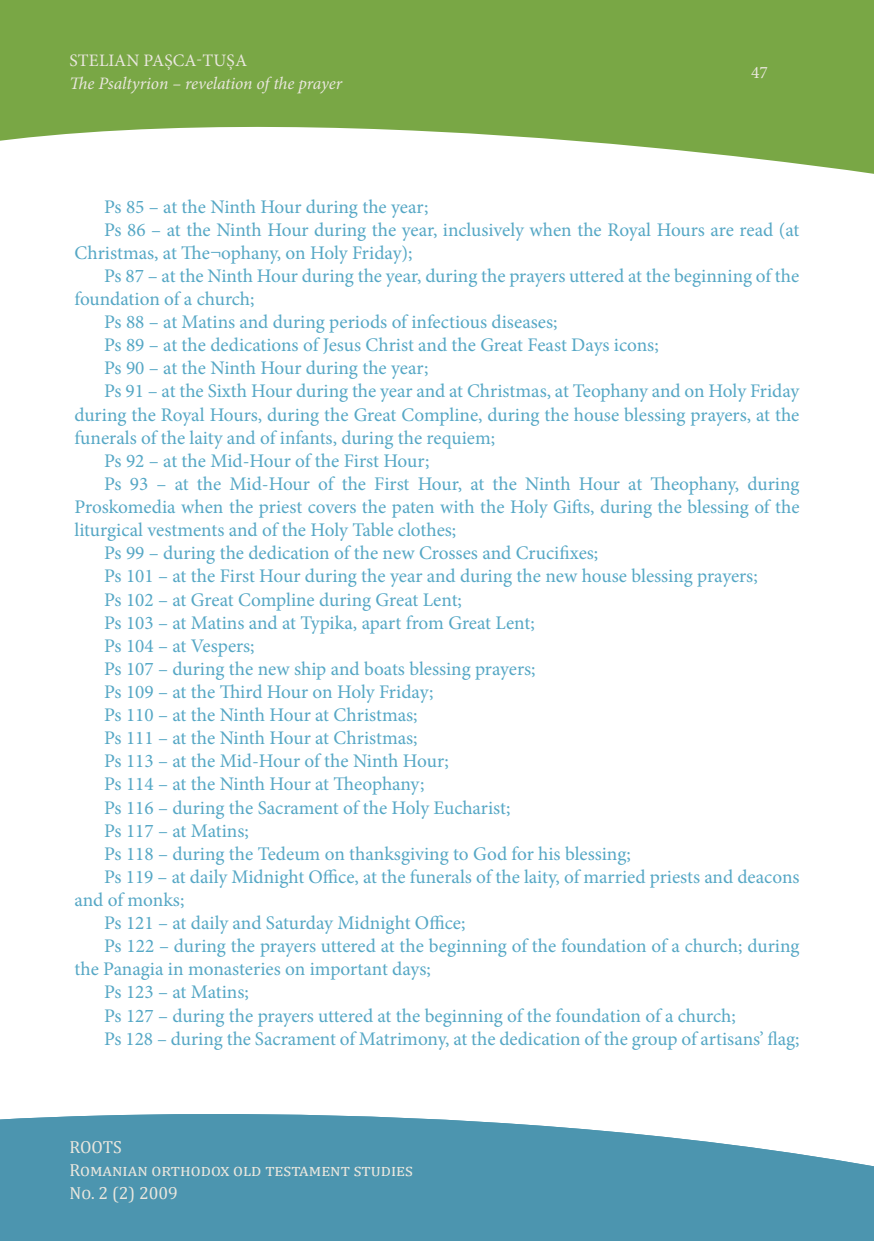
<style>
.page{position:relative;width:874px;height:1241px;background:#fff}
.page>*{position:absolute;margin:0;border:0;box-sizing:border-box;transform-origin:0 0}
.Paragraph_Style_1{font:19.25px/23.1px "Minion Pro";letter-spacing:-.005em;color:#55a7c5}
.t1{font:17.5px "Cambria";color:#eae7de}
.t2{font:italic 17.5px "Minion Pro";letter-spacing:-.01em;color:#eae7de}
.t3{font:17.5px "Minion Pro";letter-spacing:.01em;color:#eae7de}
</style>
<div class="page">
<svg style="left:0;top:0;width:873px;height:174px;fill:#79a745"></svg>
<svg style="left:0;top:1114px;width:873px;height:126px;background:#5d9fb7"></svg>
<p class="t3" style="left:70px;top:49px;width:179px">STELIAN PAȘCA-TUȘA</p>
<p class="t2" style="left:69px;top:71px;width:274px">The Psaltyrion – revelation of the prayer</p>
<p class="t3" style="left:750px;top:60px;width:18px">47</p>
<p class="Paragraph_Style_1" style="left:104px;top:195px;width:325px">Ps 85 – at the Ninth Hour during the year;</p>
<p class="Paragraph_Style_1" style="left:74px;top:218px;width:726px;text-indent:30px">Ps 86 – at the Ninth Hour during the year, inclusively when the Royal Hours are read (at<br>Christmas, at The¬ophany, on Holy Friday);</p>
<p class="Paragraph_Style_1" style="left:74px;top:264px;width:726px;text-indent:30px">Ps 87 – at the Ninth Hour during the year, during the prayers uttered at the beginning of the foundation of a church;</p>
<p class="Paragraph_Style_1" style="left:104px;top:310px;width:454px">Ps 88 – at Matins and during periods of infectious diseases;</p>
<p class="Paragraph_Style_1" style="left:104px;top:333px;width:555px">Ps 89 – at the dedications of Jesus Christ and the Great Feast Days icons;</p>
<p class="Paragraph_Style_1" style="left:104px;top:357px;width:325px">Ps 90 – at the Ninth Hour during the year;</p>
<p class="Paragraph_Style_1" style="left:74px;top:380px;width:726px;text-align:justify;text-indent:30px">Ps 91 – at the Sixth Hour during the year and at Christmas, at Teophany and on Holy Friday during the Royal Hours, during the Great Compline, during the house blessing prayers, at the funerals of the laity and of infants, during the requiem;</p>
<p class="Paragraph_Style_1" style="left:104px;top:449px;width:326px">Ps 92 – at the Mid-Hour of the First Hour;</p>
<p class="Paragraph_Style_1" style="left:74px;top:472px;width:726px;text-align:justify;text-indent:30px">Ps 93 – at the Mid-Hour of the First Hour, at the Ninth Hour at Theophany, during Proskomedia when the priest covers the paten with the Holy Gifts, during the blessing of the liturgical vestments and of the Holy Table clothes;</p>
<p class="Paragraph_Style_1" style="left:104px;top:541px;width:495px">Ps 99 – during the dedication of the new Crosses and Crucifixes;</p>
<p class="Paragraph_Style_1" style="left:104px;top:564px;width:654px">Ps 101 – at the First Hour during the year and during the new house blessing prayers;</p>
<p class="Paragraph_Style_1" style="left:104px;top:588px;width:359px">Ps 102 – at Great Compline during Great Lent;</p>
<p class="Paragraph_Style_1" style="left:104px;top:611px;width:432px">Ps 103 – at Matins and at Typika, apart from Great Lent;</p>
<p class="Paragraph_Style_1" style="left:104px;top:634px;width:152px">Ps 104 – at Vespers;</p>
<p class="Paragraph_Style_1" style="left:104px;top:657px;width:432px">Ps 107 – during the new ship and boats blessing prayers;</p>
<p class="Paragraph_Style_1" style="left:104px;top:680px;width:330px">Ps 109 – at the Third Hour on Holy Friday;</p>
<p class="Paragraph_Style_1" style="left:104px;top:703px;width:315px">Ps 110 – at the Ninth Hour at Christmas;</p>
<p class="Paragraph_Style_1" style="left:104px;top:726px;width:315px">Ps 111 – at the Ninth Hour at Christmas;</p>
<p class="Paragraph_Style_1" style="left:104px;top:749px;width:346px">Ps 113 – at the Mid-Hour of the Ninth Hour;</p>
<p class="Paragraph_Style_1" style="left:104px;top:772px;width:321px">Ps 114 – at the Ninth Hour at Theophany;</p>
<p class="Paragraph_Style_1" style="left:104px;top:795px;width:407px">Ps 116 – during the Sacrament of the Holy Eucharist;</p>
<p class="Paragraph_Style_1" style="left:104px;top:819px;width:146px">Ps 117 – at Matins;</p>
<p class="Paragraph_Style_1" style="left:104px;top:842px;width:527px">Ps 118 – during the Tedeum on thanksgiving to God for his blessing;</p>
<p class="Paragraph_Style_1" style="left:74px;top:865px;width:726px;text-indent:30px">Ps 119 – at daily Midnight Office, at the funerals of the laity, of married priests and deacons and of monks;</p>
<p class="Paragraph_Style_1" style="left:104px;top:911px;width:362px">Ps 121 – at daily and Saturday Midnight Office;</p>
<p class="Paragraph_Style_1" style="left:74px;top:934px;width:726px;text-indent:30px">Ps 122 – during the prayers uttered at the beginning of the foundation of a church; during the Panagia in monasteries on important days;</p>
<p class="Paragraph_Style_1" style="left:104px;top:980px;width:146px">Ps 123 – at Matins;</p>
<p class="Paragraph_Style_1" style="left:104px;top:1003px;width:632px">Ps 127 – during the prayers uttered at the beginning of the foundation of a church;</p>
<p class="Paragraph_Style_1" style="left:104px;top:1026px;width:696px">Ps 128 – during the Sacrament of Matrimony, at the dedication of the group of artisans’ flag;</p>
<p class="t1" style="left:69px;top:1136px;width:54px">ROOTS</p>
<p class="t1" style="left:69px;top:1159px;width:345px">Romanian orthodox old testament studies</p>
<p class="t1" style="left:69px;top:1181px;width:110px">No. 2 (2) 2009</p>
</div>
